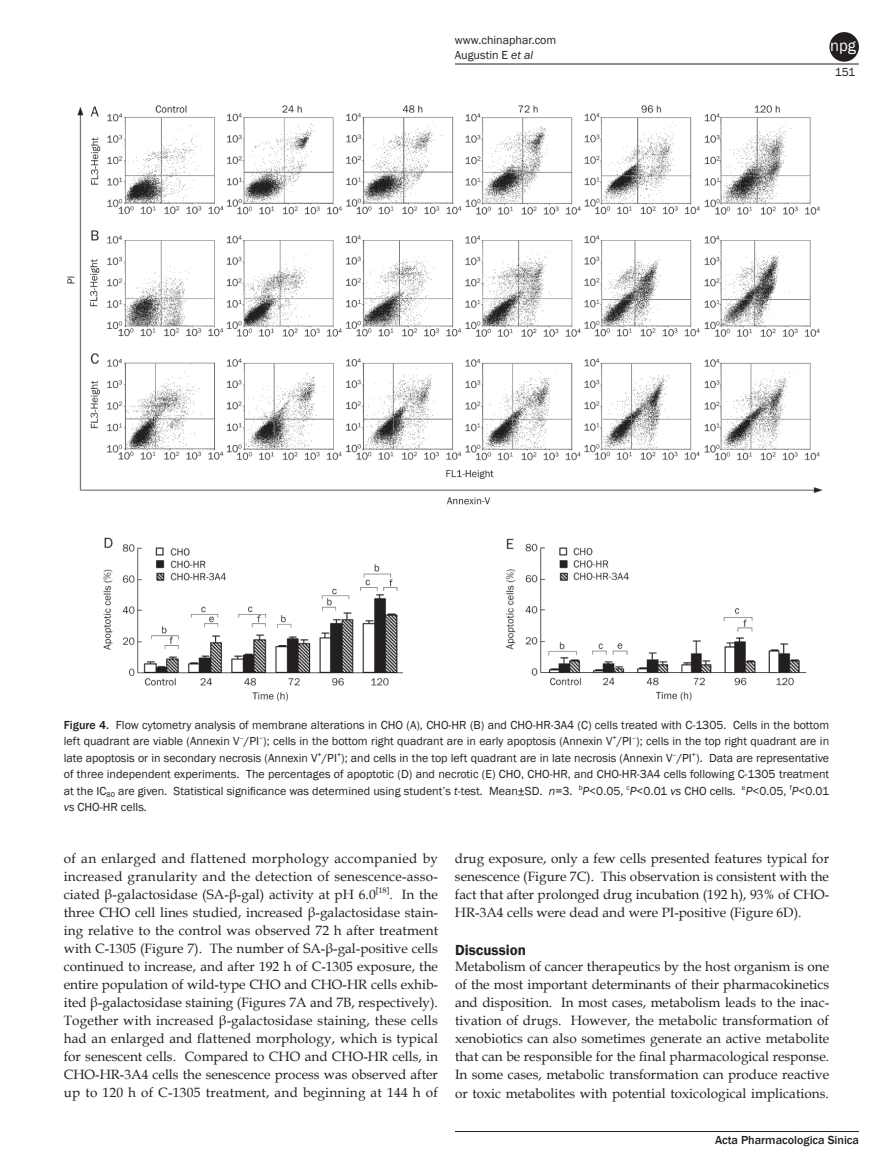
<style>
.page{position:relative;width:893px;height:1170px;background:#fff}
.page>*{position:absolute;margin:0;border:0;box-sizing:border-box;transform-origin:0 0}
.t1{font:16.5px "Franklin Gothic";color:#fff}
.t2{font:600 15px "Franklin Gothic";color:#231f20}
.t3{font:13.5px/18px "Book Antiqua";letter-spacing:.005em;color:#231f20}
.t4{font:13.5px/18px "Book Antiqua 2";color:#231f20}
.t5{font:12px/16.5px "Franklin Gothic";color:#231f20}
.t6{font:12px "Franklin Gothic Book 2";color:#231f20}
.t7{font:500 12px "Franklin Gothic";color:#231f20}
.s1{font-family:"Franklin Gothic Book Italic 2"}
.s2{font-weight:500}
.s3{font-family:"Franklin Gothic"}
.s4{font-family:"Franklin Gothic";font-style:italic}
.s5{font-style:italic}
.s6{font-family:"Book Antiqua"}
</style>
<div class="page">
<hr style="left:455px;top:64px;width:404px;height:1px;background:#231f20">
<hr style="left:455px;top:1131px;width:404px;height:1px;background:#231f20">
<div style="left:829px;top:32px;width:30px;height:30px;background:#231f20;border-radius:50%"></div>
<img style="left:67px;top:105px;width:756px;height:596px">
<p class="t5" style="left:455px;top:32px;width:103px;line-height:15px">www.chinaphar.com<br>Augustin E <span class="s1">et al</span></p>
<p class="t1" style="left:830px;top:35px;width:27px">npg</p>
<p class="t5" style="left:835px;top:64px;width:22px">151</p>
<p class="t5" style="left:64px;top:716px;width:767px;text-align:justify"><span class="s2">Figure 4.</span> Flow cytometry analysis of membrane alterations in CHO (A), CHO-HR (B) and CHO-HR-3A4 (C) cells treated with C-1305. Cells in the bottom left quadrant are viable (Annexin V<sup>–</sup>/PI<sup>–</sup>); cells in the bottom right quadrant are in early apoptosis (Annexin V<sup>+</sup>/PI<sup>–</sup>); cells in the top right quadrant are in late apoptosis or in secondary necrosis (Annexin V<sup>+</sup>/PI<sup>+</sup>); and cells in the top left quadrant are in late necrosis (Annexin V<sup>–</sup>/PI<sup>+</sup>). Data are representative of three independent experiments. The percentages of apoptotic (D) and necrotic (E) CHO, CHO-HR, and CHO-HR-3A4 cells following C-1305 treatment</p>
<p class="t6" style="left:64px;top:783px;width:767px"><span class="s3">at the IC</span><sub>80</sub> are given. Statistical significance was determined using student’s <span class="s1">t</span><span class="s3">-test. Mean±SD.</span> <span class="s1">n</span><span class="s3">=3.</span> <sup>b</sup><span class="s1">P</span><span class="s3">&lt;0.05,</span> <sup>c</sup><span class="s1">P</span><span class="s3">&lt;0.01</span> <span class="s4">vs</span> <span class="s3">CHO cells.</span> <sup>e</sup><span class="s1">P</span><span class="s3">&lt;0.05,</span> <sup>f</sup><span class="s1">P</span><span class="s3">&lt;0.01</span></p>
<p class="t5" style="left:64px;top:799px;width:85px"><span class="s5">vs</span> CHO-HR cells.</p>
<p class="t3" style="left:64px;top:849px;width:376px">of an enlarged and flattened morphology accompanied by increased granularity and the detection of senescence-asso-</p>
<p class="t4" style="left:64px;top:885px;width:376px">ciated β-galactosidase (SA-β-gal) activity at pH 6.0<sup>[18]</sup><span class="s6">. In the </span>three CHO cell lines studied, increased β-galactosidase stain<span class="s6">-</span></p>
<p class="t3" style="left:64px;top:921px;width:376px">ing relative to the control was observed 72 h after treatment</p>
<p class="t4" style="left:64px;top:939px;width:376px">with C-1305 (Figure 7). The number of SA-β-gal-positive cells</p>
<p class="t3" style="left:64px;top:957px;width:376px">continued to increase, and after 192 h of C-1305 exposure, the entire population of wild-type CHO and CHO-HR cells exhib-</p>
<p class="t4" style="left:64px;top:993px;width:376px">ited β-galactosidase staining (Figures 7A and 7B, respectively).<br>Together with increased β-galactosidase staining, these cells</p>
<p class="t3" style="left:64px;top:1029px;width:376px;text-align:justify">had an enlarged and flattened morphology, which is typical for senescent cells. Compared to CHO and CHO-HR cells, in CHO-HR-3A4 cells the senescence process was observed after up to 120 h of C-1305 treatment, and beginning at 144 h of</p>
<p class="t3" style="left:455px;top:849px;width:376px;text-align:justify">drug exposure, only a few cells presented features typical for senescence (Figure 7C). This observation is consistent with the fact that after prolonged drug incubation (192 h), 93% of CHO-HR-3A4 cells were dead and were PI-positive (Figure 6D).</p>
<p class="t2" style="left:455px;top:940px;width:73px">Discussion</p>
<p class="t3" style="left:455px;top:957px;width:376px;text-align:justify">Metabolism of cancer therapeutics by the host organism is one of the most important determinants of their pharmacokinetics and disposition. In most cases, metabolism leads to the inac&shy;tivation of drugs. However, the metabolic transformation of xenobiotics can also sometimes generate an active metabolite</p>
<p class="t4" style="left:455px;top:1047px;width:376px">that can be responsible for the final pharmacological response.</p>
<p class="t3" style="left:455px;top:1065px;width:376px">In some cases, metabolic transformation can produce reactive or toxic metabolites with potential toxicological implications.</p>
<p class="t7" style="left:715px;top:1132px;width:145px">Acta Pharmacologica Sinica</p>
</div>
